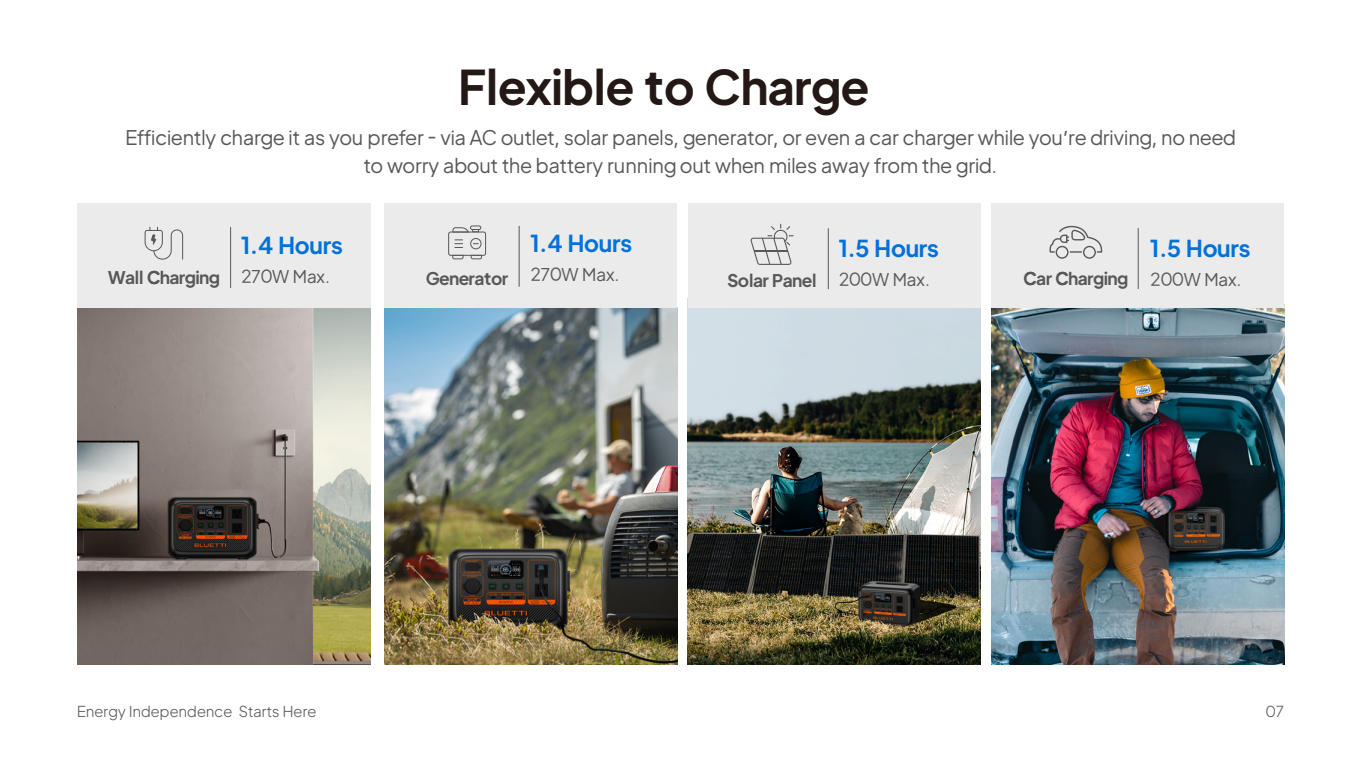
<style>
.page{position:relative;width:1361px;height:766px;background:#fff}
.page>*{position:absolute;margin:0;border:0;box-sizing:border-box;transform-origin:0 0}
.t1{font:700 47.5px "BLUETTI1.0";letter-spacing:.015em;color:#231815}
.t2{font:700 23.25px "BLUETTI2.0";letter-spacing:.015em;color:#0071db}
.t3{font:20px/27.5px "BLUETTI1.0";color:#595858;text-align:center}
.t4{font:700 17.5px "BLUETTI2.0";color:#595757}
.t5{font:17.5px "BLUETTI2.0";color:#595757}
.t6{font:300 15px "BLUETTI1.0";letter-spacing:.015em;color:#595757}
</style>
<div class="page">
<img style="left:78px;top:306px;width:293px;height:358px">
<img style="left:384px;top:307px;width:293px;height:357px">
<img style="left:688px;top:307px;width:292px;height:357px">
<img style="left:991px;top:307px;width:293px;height:357px">
<div style="left:77px;top:203px;width:293px;height:104px;background:#ebebeb"></div>
<svg style="left:145px;top:227px;width:38px;height:32px"></svg>
<hr style="left:230px;top:227px;width:1px;height:61px;background:#595757">
<div style="left:384px;top:203px;width:293px;height:104px;background:#ebebeb"></div>
<div style="left:448px;top:231px;width:38px;height:24px;border:1px solid #595757;border-radius:2px"></div>
<div style="left:470px;top:238px;width:11px;height:11px;border:1px solid #595757;border-radius:50%"></div>
<svg style="left:454px;top:239px;width:9px;height:9px"></svg>
<div style="left:470px;top:225px;width:11px;height:5px;border:1px solid #595757;border-radius:2px"></div>
<svg style="left:452px;top:254px;width:12px;height:5px"></svg>
<svg style="left:470px;top:254px;width:12px;height:5px"></svg>
<svg style="left:452px;top:227px;width:27px;height:5px"></svg>
<hr style="left:519px;top:226px;width:1px;height:60px;background:#595757">
<div style="left:688px;top:203px;width:292px;height:104px;background:#ebebeb"></div>
<svg style="left:750px;top:224px;width:43px;height:41px"></svg>
<hr style="left:828px;top:228px;width:1px;height:61px;background:#595757">
<div style="left:991px;top:203px;width:293px;height:104px;background:#ebebeb"></div>
<hr style="left:1137px;top:228px;width:1px;height:61px;background:#595757">
<svg style="left:1049px;top:226px;width:53px;height:33px"></svg>
<h1 class="t1" style="left:458px;top:48px;width:412px">Flexible to Charge</h1>
<p class="t3" style="left:125px;top:123px;width:1111px">Efficiently charge it as you prefer - via AC outlet, solar panels, generator, or even a car charger while you’re driving, no need to worry about the battery running out when miles away from the grid.</p>
<p class="t2" style="left:241px;top:226px;width:102px">1.4 Hours</p>
<p class="t2" style="left:531px;top:223px;width:102px">1.4 Hours</p>
<p class="t2" style="left:839px;top:229px;width:101px">1.5 Hours</p>
<p class="t2" style="left:1150px;top:228px;width:101px">1.5 Hours</p>
<p class="t4" style="left:108px;top:263px;width:113px">Wall Charging</p>
<p class="t4" style="left:426px;top:264px;width:84px">Generator</p>
<p class="t5" style="left:531px;top:260px;width:90px">270W Max.</p>
<p class="t5" style="left:241px;top:262px;width:90px">270W Max.</p>
<p class="t4" style="left:1023px;top:264px;width:106px">Car Charging</p>
<p class="t4" style="left:727px;top:266px;width:91px">Solar Panel</p>
<p class="t5" style="left:1150px;top:265px;width:92px">200W Max.</p>
<p class="t5" style="left:839px;top:265px;width:92px">200W Max.</p>
<p class="t6" style="left:77px;top:699px;width:241px">Energy Independence Starts Here</p>
<p class="t6" style="left:1265px;top:699px;width:19px">07</p>
</div>
